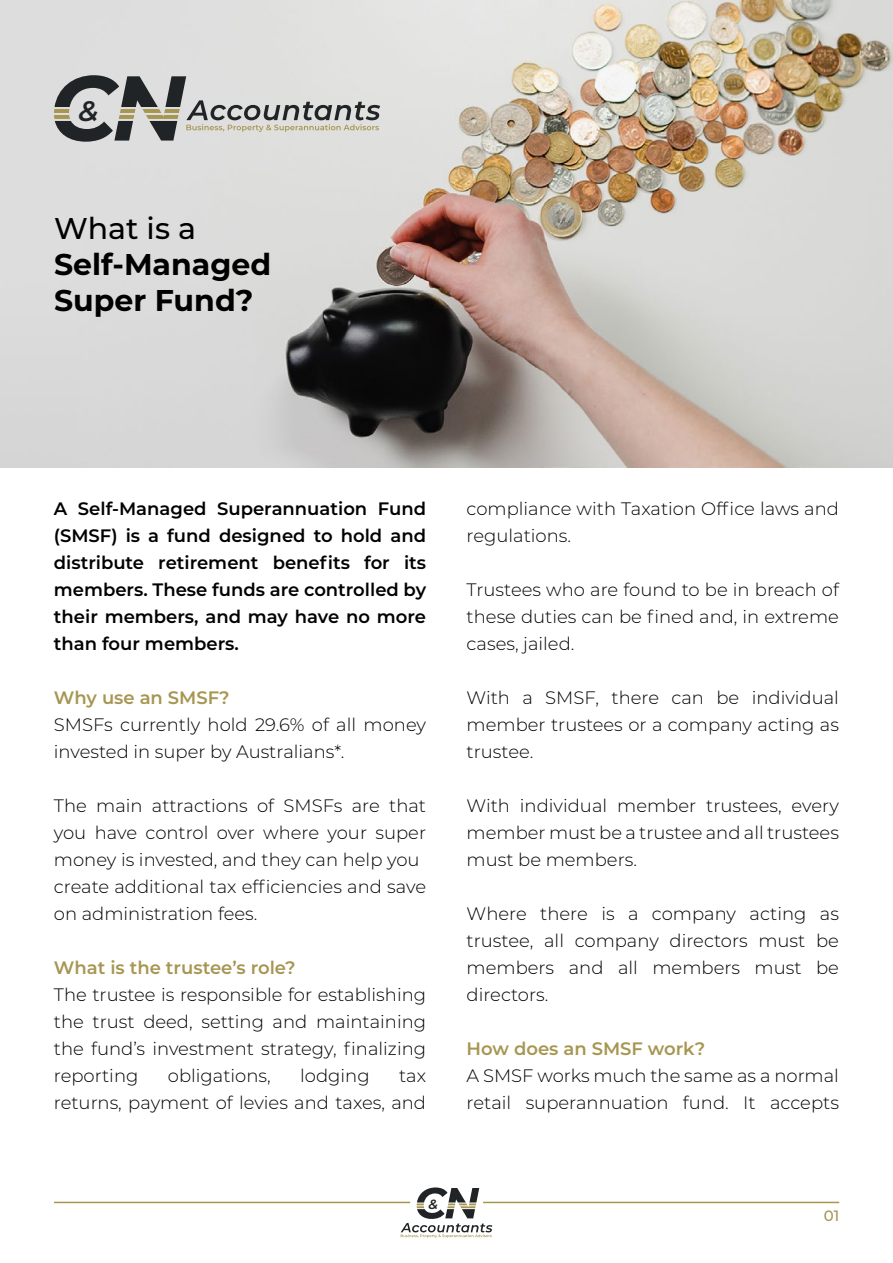
<style>
.page{position:relative;width:893px;height:1263px;background:#fff}
.page>*{position:absolute;margin:0;border:0;box-sizing:border-box;transform-origin:0 0}
.t1{font:700 30px/36px "Montserrat";color:#000}
.t2{font:500 30px "Montserrat";color:#000}
.t3{font:italic 600 28.2px "Montserrat";color:#202426}
.t4{font:300 18px/27px "Montserrat";color:#000;text-align:justify}
.t5{font:600 18px/27px "Montserrat";color:#000;text-align:justify}
.t6{font:600 18px "Montserrat";color:#a79652}
.t7{font:500 15px "Montserrat";color:#a79652}
.t8{font:italic 600 13.35px "Montserrat";color:#202426}
</style>
<div class="page">
<hr style="left:54px;top:1202px;width:356px;height:1px;background:#a79652">
<hr style="left:483px;top:1202px;width:356px;height:1px;background:#a79652">
<svg style="left:401px;top:1187px;width:91px;height:51px"></svg>
<img style="left:0;top:0;width:893px;height:467px">
<svg style="left:54px;top:75px;width:326px;height:67px;background:#b2b2af"></svg>
<h2 class="t3" style="left:79px;top:91px;width:21px">&amp;</h2>
<h1 class="t2" style="left:54px;top:208px;width:144px">What is a</h1>
<h1 class="t1" style="left:54px;top:245px;width:219px">Self-Managed<br>Super Fund?</h1>
<p class="t5" style="left:54px;top:494px;width:374px">A Self-Managed Superannuation Fund (SMSF) is a fund designed to hold and distribute retirement benefits for its members. These funds are controlled by their members, and may have no more than four members.</p>
<p class="t6" style="left:54px;top:685px;width:177px">Why use an SMSF?</p>
<p class="t4" style="left:54px;top:711px;width:374px">SMSFs currently hold 29.6% of all money invested in super by Australians*.</p>
<p class="t4" style="left:54px;top:792px;width:374px;text-align:left">The main attractions of SMSFs are that you have control over where your super money is invested, and they can help you create additional tax efficiencies and save on administration fees.</p>
<p class="t6" style="left:54px;top:955px;width:243px">What is the trustee’s role?</p>
<p class="t4" style="left:54px;top:981px;width:374px">The trustee is responsible for establishing the trust deed, setting and maintaining the fund’s investment strategy, finalizing reporting</p>
<p class="t4" style="left:168px;top:1062px;width:104px">obligations,</p>
<p class="t4" style="left:300px;top:1062px;width:71px">lodging</p>
<p class="t4" style="left:54px;top:1062px;width:374px;text-align:right">tax<br>returns, payment of levies and taxes, and</p>
<p class="t4" style="left:467px;top:495px;width:374px">compliance with Taxation Office laws and regulations.</p>
<p class="t4" style="left:467px;top:576px;width:374px">Trustees who are found to be in breach of these duties can be fined and, in extreme cases, jailed.</p>
<p class="t4" style="left:467px;top:684px;width:374px">With a SMSF, there can be individual member trustees or a company acting as trustee.</p>
<p class="t4" style="left:467px;top:792px;width:374px">With individual member trustees, every member must be a trustee and all trustees must be members.</p>
<p class="t4" style="left:467px;top:900px;width:374px">Where there is a company acting as trustee, all company directors must be members and all members must be directors.</p>
<p class="t6" style="left:467px;top:1036px;width:240px">How does an SMSF work?</p>
<p class="t4" style="left:467px;top:1062px;width:374px">A SMSF works much the same as a normal retail superannuation fund. It accepts</p>
<p class="t8" style="left:428px;top:1195px;width:11px">&amp;</p>
<p class="t7" style="left:824px;top:1205px;width:17px">01</p>
</div>
